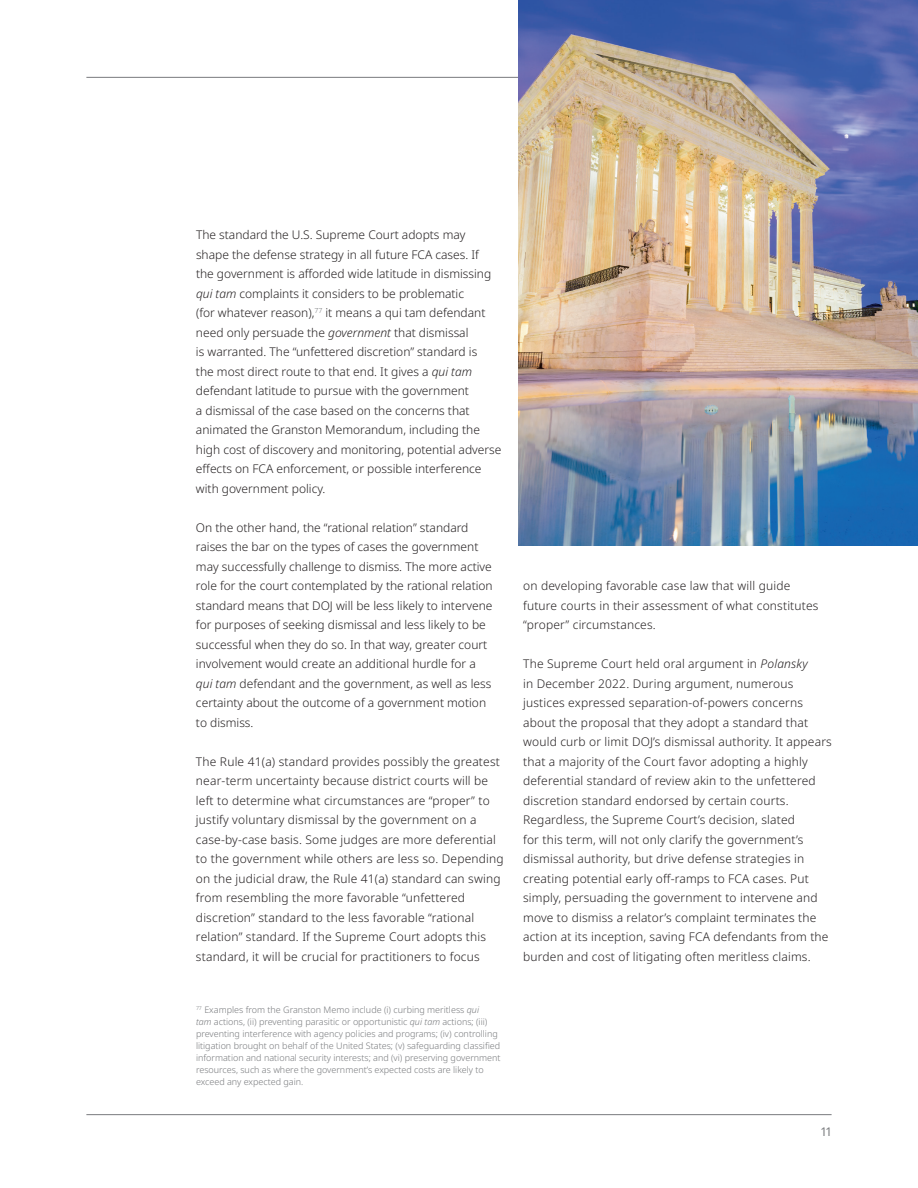
<style>
.page{position:relative;width:918px;height:1188px;background:#fff}
.page>*{position:absolute;margin:0;border:0;box-sizing:border-box;transform-origin:0 0}
.t1{font:300 12px/19.5px "Noto Sans";letter-spacing:.015em;color:#231f20}
.t2{font:12px "Noto Sans";color:#787a7d}
.t3{font:300 9px/12px "Noto Sans";color:#787a7d}
.s1{font-style:italic}
</style>
<div class="page">
<hr style="left:86px;top:1114px;width:746px;height:1px;background:#787a7d">
<hr style="left:86px;top:77px;width:746px;height:1px;background:#787a7d">
<img style="left:518px;top:0;width:400px;height:545px">
<p class="t1" style="left:196px;top:225px;width:307px">The standard the U.S. Supreme Court adopts may shape the defense strategy in all future FCA cases. If<br>the government is afforded wide latitude in dismissing <span class="s1">qui tam</span> complaints it considers to be problematic<br>(for whatever reason),<sup>77</sup> it means a qui tam defendant need only persuade the <span class="s1">government</span> that dismissal<br>is warranted. The “unfettered discretion” standard is<br>the most direct route to that end. It gives a <span class="s1">qui tam </span>defendant latitude to pursue with the government<br>a dismissal of the case based on the concerns that animated the Granston Memorandum, including the high cost of discovery and monitoring, potential adverse effects on FCA enforcement, or possible interference with government policy.</p>
<p class="t1" style="left:196px;top:518px;width:298px">On the other hand, the “rational relation” standard raises the bar on the types of cases the government may successfully challenge to dismiss. The more active role for the court contemplated by the rational relation standard means that DOJ will be less likely to intervene for purposes of seeking dismissal and less likely to be successful when they do so. In that way, greater court involvement would create an additional hurdle for a <span class="s1">qui tam</span> defendant and the government, as well as less certainty about the outcome of a government motion to dismiss.</p>
<p class="t1" style="left:196px;top:752px;width:309px">The Rule 41(a) standard provides possibly the greatest near-term uncertainty because district courts will be left to determine what circumstances are “proper” to justify voluntary dismissal by the government on a case-by-case basis. Some judges are more deferential to the government while others are less so. Depending on the judicial draw, the Rule 41(a) standard can swing from resembling the more favorable “unfettered discretion” standard to the less favorable “rational relation” standard. If the Supreme Court adopts this standard, it will be crucial for practitioners to focus</p>
<p class="t3" style="left:196px;top:1004px;width:306px"><sup>77</sup> Examples from the Granston Memo include (i) curbing meritless <span class="s1">qui<br>tam</span> actions, (ii) preventing parasitic or opportunistic <span class="s1">qui tam</span> actions; (iii) preventing interference with agency policies and programs; (iv) controlling litigation brought on behalf of the United States; (v) safeguarding classified information and national security interests; and (vi) preserving government resources, such as where the government’s expected costs are likely to exceed any expected gain.</p>
<p class="t1" style="left:523px;top:576px;width:297px">on developing favorable case law that will guide future courts in their assessment of what constitutes “proper” circumstances.</p>
<p class="t1" style="left:523px;top:654px;width:310px">The Supreme Court held oral argument in <span class="s1">Polansky<br></span>in December 2022. During argument, numerous justices expressed separation-of-powers concerns about the proposal that they adopt a standard that would curb or limit DOJ’s dismissal authority. It appears that a majority of the Court favor adopting a highly deferential standard of review akin to the unfettered discretion standard endorsed by certain courts.<br>Regardless, the Supreme Court’s decision, slated<br>for this term, will not only clarify the government’s dismissal authority, but drive defense strategies in creating potential early off-ramps to FCA cases. Put simply, persuading the government to intervene and move to dismiss a relator’s complaint terminates the action at its inception, saving FCA defendants from the burden and cost of litigating often meritless claims.</p>
<p class="t2" style="left:821px;top:1123px;width:12px">11</p>
</div>
